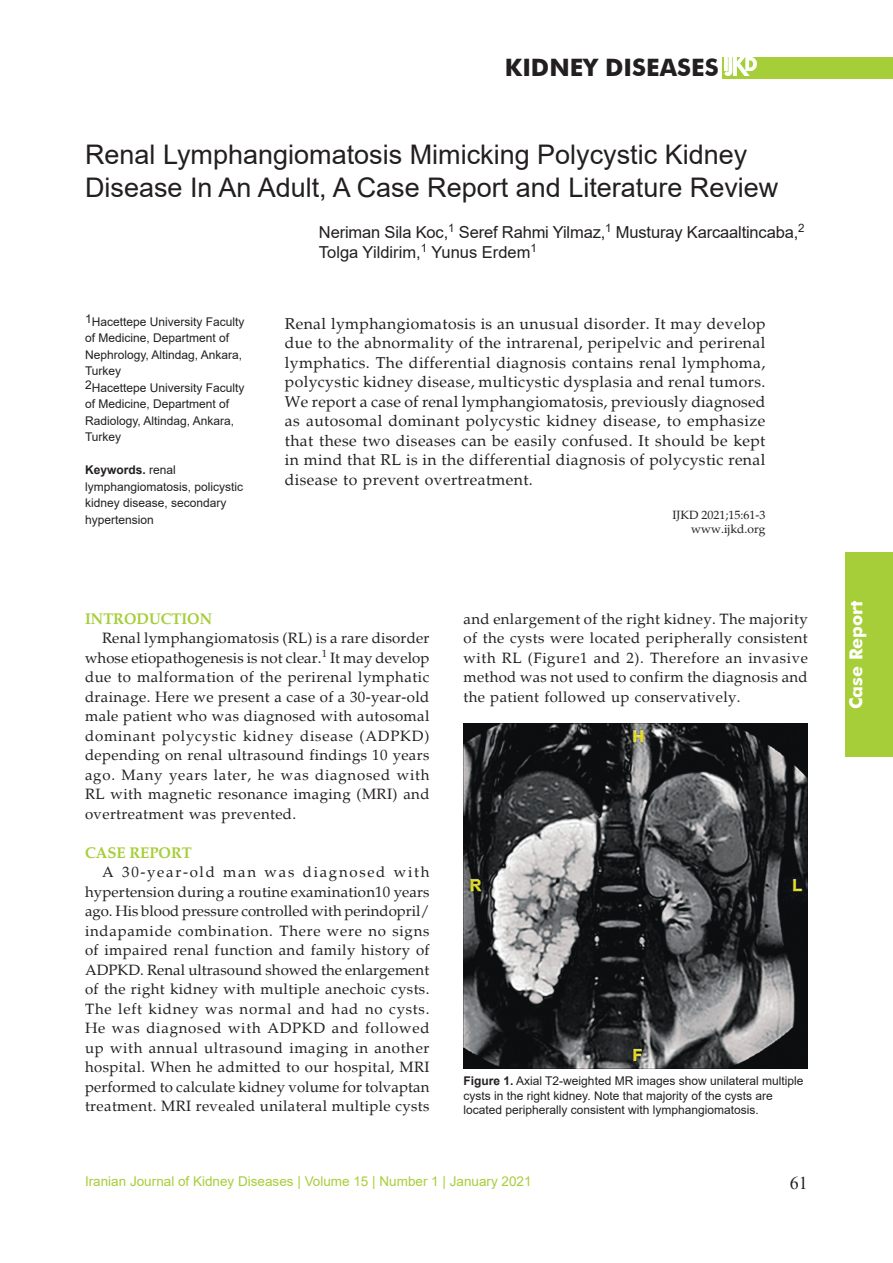
<style>
.page{position:relative;width:893px;height:1263px;background:#fff}
.page>*{position:absolute;margin:0;border:0;box-sizing:border-box;transform-origin:0 0}
.t1{font:27px/32.4px "Arial";color:#231f20}
.t2{font:700 24px "Futura BT";color:#231f20}
.t3{font:700 18px "Futura BT";color:#fff}
.t4{font:18px "Times New Roman";color:#231f20}
.t5{font:16.5px/19.8px "Arial";letter-spacing:-.01em;color:#231f20}
.t6{font:15.75px/19.5px "Palatino";letter-spacing:.025em;color:#231f20;text-align:justify}
.t7{font:700 15.75px "Palatino";color:#a6ce39;scale:.95 1}
.t8{font:15px/19.5px "Palatino";letter-spacing:.025em;color:#231f20;text-align:justify}
.t9{font:13.5px "Arial";color:#a6ce39}
.t10{font:12px/16.5px "Arial";color:#231f20}
.t11{font:12px/14.4px "Palatino";color:#231f20;text-align:right}
.s1{font-weight:700}
</style>
<div class="page">
<div style="left:723px;top:57px;width:170px;height:22px;background:#a6ce39"></div>
<svg style="left:724px;top:57px;width:33px;height:19px"></svg>
<div style="left:845px;top:553px;width:48px;height:204px;background:#a6ce39"></div>
<img style="left:463px;top:724px;width:345px;height:344px">
<h2 class="t2" style="left:505px;top:53px;width:215px">KIDNEY DISEASES</h2>
<h1 class="t1" style="left:85px;top:138px;width:695px">Renal Lymphangiomatosis Mimicking Polycystic Kidney<br>Disease In An Adult, A Case Report and Literature Review</h1>
<p class="t5" style="left:319px;top:222px;width:487px">Neriman Sila Koc,<sup>1</sup> Seref Rahmi Yilmaz,<sup>1</sup> Musturay Karcaaltincaba,<sup>2<br></sup>Tolga Yildirim,<sup>1</sup> Yunus Erdem<sup>1</sup></p>
<p class="t10" style="left:85px;top:313px;width:161px">1Hacettepe University Faculty of Medicine, Department of<br>Nephrology, Altindag, Ankara,<br>Turkey<br>2Hacettepe University Faculty of Medicine, Department of<br>Radiology, Altindag, Ankara,<br>Turkey</p>
<p class="t10" style="left:85px;top:462px;width:160px"><span class="s1">Keywords.</span> renal lymphangiomatosis, policystic kidney disease, secondary hypertension</p>
<p class="t6" style="left:285px;top:314px;width:482px">Renal lymphangiomatosis is an unusual disorder. It may develop due to the abnormality of the intrarenal, peripelvic and perirenal lymphatics. The differential diagnosis contains renal lymphoma, polycystic kidney disease, multicystic dysplasia and renal tumors.<br>We report a case of renal lymphangiomatosis, previously diagnosed as autosomal dominant polycystic kidney disease, to emphasize that these two diseases can be easily confused. It should be kept in mind that RL is in the differential diagnosis of polycystic renal disease to prevent overtreatment.</p>
<p class="t11" style="left:672px;top:508px;width:95px">IJKD 2021;15:61-3 www.ijkd.org</p>
<p class="t7" style="left:85px;top:609px;width:135px">INTRODUCTION</p>
<p class="t8" style="left:85px;top:629px;width:346px;text-indent:17px">Renal lymphangiomatosis (RL) is a rare disorder whose etiopathogenesis is not clear.<sup>1</sup> It may develop due to malformation of the perirenal lymphatic drainage. Here we present a case of a 30-year-old male patient who was diagnosed with autosomal dominant polycystic kidney disease (ADPKD) depending on renal ultrasound findings 10 years ago. Many years later, he was diagnosed with RL with magnetic resonance imaging (MRI) and overtreatment was prevented.</p>
<p class="t7" style="left:85px;top:843px;width:114px">CASE REPORT</p>
<p class="t8" style="left:85px;top:863px;width:346px;text-indent:17px">A 30-year-old man was diagnosed with hypertension during a routine examination10 years ago. His blood pressure controlled with perindopril/ indapamide combination. There were no signs of impaired renal function and family history of ADPKD. Renal ultrasound showed the enlargement of the right kidney with multiple anechoic cysts.<br>The left kidney was normal and had no cysts.<br>He was diagnosed with ADPKD and followed up with annual ultrasound imaging in another hospital. When he admitted to our hospital, MRI performed to calculate kidney volume for tolvaptan treatment. MRI revealed unilateral multiple cysts</p>
<p class="t8" style="left:463px;top:609px;width:346px">and enlargement of the right kidney. The majority of the cysts were located peripherally consistent with RL (Figure1 and 2). Therefore an invasive method was not used to confirm the diagnosis and the patient followed up conservatively.</p>
<p class="t10" style="left:463px;top:1074px;width:341px;line-height:14.4px"><span class="s1">Figure 1.</span> Axial T2-weighted MR images show unilateral multiple cysts in the right kidney. Note that majority of the cysts are located peripherally consistent with lymphangiomatosis.</p>
<p class="t9" style="left:85px;top:1172px;width:448px">Iranian Journal of Kidney Diseases | Volume 15 | Number 1 | January 2021</p>
<p class="t4" style="left:790px;top:1170px;width:19px">61</p>
<p class="t3" style="left:845px;top:709px;width:110px;rotate:-90deg">Case Report</p>
</div>
